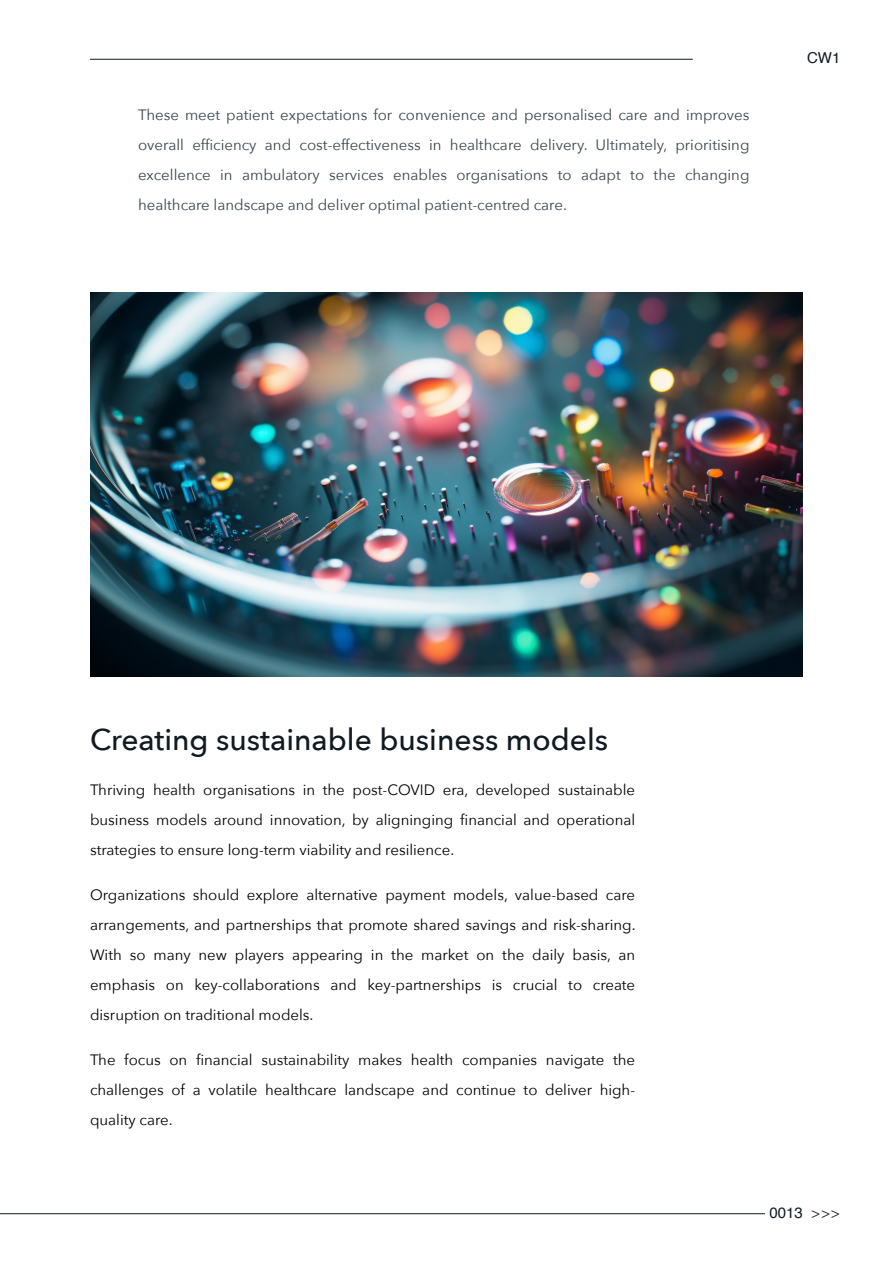
<style>
.page{position:relative;width:893px;height:1263px;background:#fff}
.page>*{position:absolute;margin:0;border:0;box-sizing:border-box;transform-origin:0 0}
.t1{font:500 30px "Avenir Next";color:#101a21}
.t2{font:15px/30px "Avenir Next";color:#000001;text-align:justify}
.t3{font:15px/30px "Avenir Next";color:#38454d;text-align:justify}
.t4{font:15px "Helvetica";color:#101a21}
.s1{font-weight:300;color:#231f20}
</style>
<div class="page">
<hr style="left:0;top:1213px;width:765px;height:1px;background:#101a21">
<hr style="left:90px;top:59px;width:603px;height:1px;background:#101a21">
<img style="left:90px;top:293px;width:713px;height:383px">
<p class="t3" style="left:138px;top:100px;width:613px">These meet patient expectations for convenience and personalised care and improves overall efficiency and cost-effectiveness in healthcare delivery. Ultimately, prioritising excellence in ambulatory services enables organisations to adapt to the changing healthcare landscape and deliver optimal patient-centred care.</p>
<p class="t4" style="left:807px;top:52px;width:35px">CW1</p>
<h1 class="t1" style="left:90px;top:720px;width:520px">Creating sustainable business models</h1>
<p class="t2" style="left:90px;top:775px;width:547px">Thriving health organisations in the post-COVID era, developed sustainable business models around innovation, by aligninging financial and operational strategies to ensure long-term viability and resilience.</p>
<p class="t2" style="left:90px;top:880px;width:547px">Organizations should explore alternative payment models, value-based care arrangements, and partnerships that promote shared savings and risk-sharing.<br>With so many new players appearing in the market on the daily basis, an emphasis on key-collaborations and key-partnerships is crucial to create disruption on traditional models.</p>
<p class="t2" style="left:90px;top:1045px;width:547px">The focus on financial sustainability makes health companies navigate the challenges of a volatile healthcare landscape and continue to deliver high&shy;quality care.</p>
<p class="t4" style="left:770px;top:1207px;width:72px">0013 <span class="s1">&gt;&gt;&gt;</span></p>
</div>
